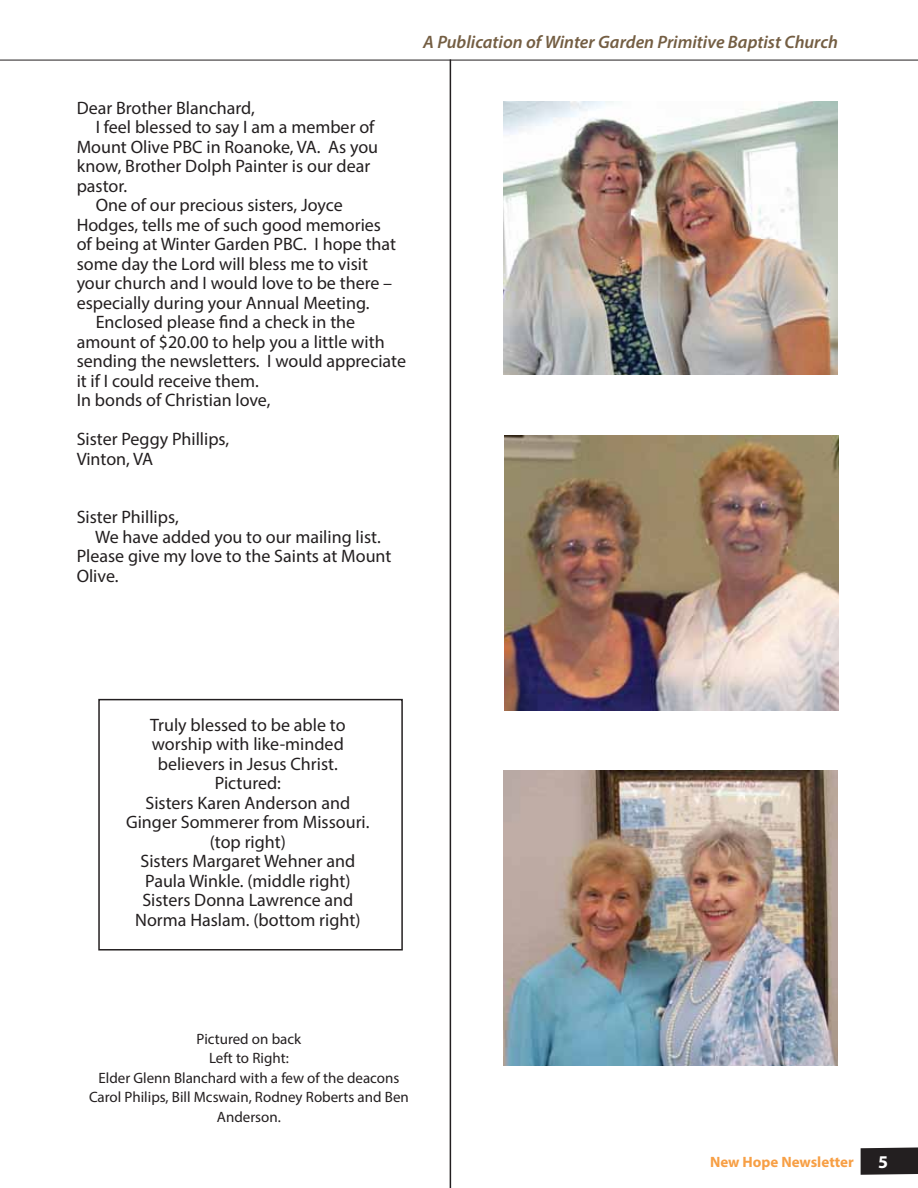
<style>
.page{position:relative;width:918px;height:1188px;background:#fff}
.page>*{position:absolute;margin:0;border:0;box-sizing:border-box;transform-origin:0 0}
.t1{font:18px/19.5px "Myriad Pro";color:#231f20}
.t2{font:italic 600 18px "Myriad Pro";color:#745e43}
.t3{font:700 18px "Myriad Pro";color:#fff}
.t4{font:15px/19.5px "Myriad Pro";color:#231f20;text-align:center}
.t5{font:700 15px "Myriad Pro";color:#f79f45}
</style>
<div class="page">
<svg style="left:861px;top:1147px;width:57px;height:28px;background:#2e2a2b"></svg>
<svg style="left:0;top:59px;width:918px;height:1px"></svg>
<img style="left:505px;top:435px;width:334px;height:275px">
<img style="left:503px;top:101px;width:334px;height:274px">
<img style="left:503px;top:771px;width:335px;height:295px">
<hr style="left:450px;top:59px;width:1px;height:1129px;background:#231f20">
<div style="left:98px;top:699px;width:305px;height:252px;border:2px solid #231f20"></div>
<p class="t2" style="left:423px;top:30px;width:416px">A Publication of Winter Garden Primitive Baptist Church</p>
<p class="t1" style="left:77px;top:98px;width:180px">Dear Brother Blanchard,</p>
<p class="t1" style="left:96px;top:117px;width:280px">I feel blessed to say I am a member of</p>
<p class="t1" style="left:77px;top:137px;width:303px">Mount Olive PBC in Roanoke, VA. As you</p>
<p class="t1" style="left:77px;top:156px;width:295px">know, Brother Dolph Painter is our dear</p>
<p class="t1" style="left:77px;top:176px;width:52px">pastor.</p>
<p class="t1" style="left:96px;top:195px;width:249px">One of our precious sisters, Joyce</p>
<p class="t1" style="left:77px;top:215px;width:306px">Hodges, tells me of such good memories</p>
<p class="t1" style="left:77px;top:234px;width:321px">of being at Winter Garden PBC. I hope that</p>
<p class="t1" style="left:77px;top:254px;width:293px">some day the Lord will bless me to visit</p>
<p class="t1" style="left:77px;top:273px;width:317px">your church and I would love to be there –</p>
<p class="t1" style="left:77px;top:293px;width:294px">especially during your Annual Meeting.</p>
<p class="t1" style="left:96px;top:312px;width:261px">Enclosed please find a check in the</p>
<p class="t1" style="left:77px;top:332px;width:309px">amount of $20.00 to help you a little with</p>
<p class="t1" style="left:77px;top:351px;width:331px">sending the newsletters. I would appreciate</p>
<p class="t1" style="left:77px;top:371px;width:184px">it if I could receive them.</p>
<p class="t1" style="left:77px;top:390px;width:195px">In bonds of Christian love,</p>
<p class="t1" style="left:77px;top:429px;width:154px">Sister Peggy Phillips,<br>Vinton, VA</p>
<p class="t1" style="left:77px;top:507px;width:104px">Sister Phillips,</p>
<p class="t1" style="left:95px;top:527px;width:287px">We have added you to our mailing list.</p>
<p class="t1" style="left:77px;top:546px;width:316px">Please give my love to the Saints at Mount</p>
<p class="t1" style="left:77px;top:566px;width:43px">Olive.</p>
<p class="t1" style="left:126px;top:715px;width:245px;text-align:center">Truly blessed to be able to worship with like-minded believers in Jesus Christ.<br>Pictured:<br>Sisters Karen Anderson and<br>Ginger Sommerer from Missouri. (top right)<br>Sisters Margaret Wehner and<br>Paula Winkle. (middle right)<br>Sisters Donna Lawrence and<br>Norma Haslam. (bottom right)</p>
<p class="t4" style="left:89px;top:1029px;width:321px">Pictured on back<br>Left to Right:<br>Elder Glenn Blanchard with a few of the deacons<br>Carol Philips, Bill Mcswain, Rodney Roberts and Ben<br>Anderson.</p>
<p class="t5" style="left:710px;top:1152px;width:145px">New Hope Newsletter</p>
<p class="t3" style="left:878px;top:1150px;width:11px">5</p>
</div>
